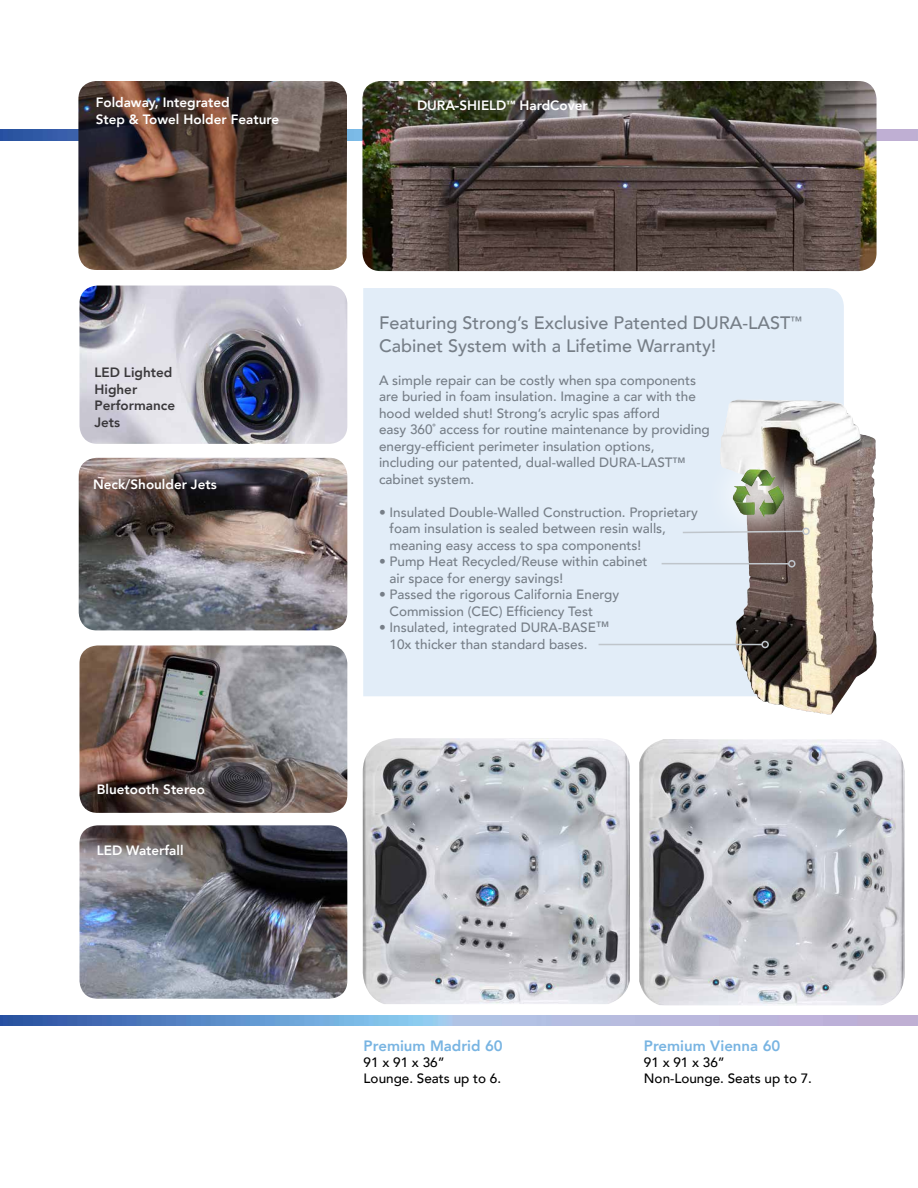
<style>
.page{position:relative;width:918px;height:1188px;background:#fff}
.page>*{position:absolute;margin:0;border:0;box-sizing:border-box;transform-origin:0 0}
.t1{font:500 18px/22.5px "Avenir";color:#767e87}
.t2{font:800 15px "Avenir";color:#78b4e2}
.t3{font:500 13.5px/16.5px "Avenir";color:#767e87}
.t4{font:800 13.5px "Avenir";color:#fff}
.t5{font:500 13.5px/16.2px "Avenir";color:#000}
.t6{font:800 13.5px/16.5px "Avenir";color:#3a383b}
</style>
<div class="page">
<img style="left:0;top:130px;width:918px;height:10px">
<img style="left:0;top:1015px;width:918px;height:11px">
<img style="left:78px;top:81px;width:269px;height:189px">
<img style="left:79px;top:458px;width:268px;height:172px">
<img style="left:80px;top:825px;width:267px;height:174px">
<img style="left:639px;top:739px;width:266px;height:266px">
<img style="left:363px;top:738px;width:267px;height:266px">
<img style="left:80px;top:645px;width:267px;height:168px">
<img style="left:362px;top:81px;width:515px;height:190px">
<img style="left:80px;top:286px;width:267px;height:158px">
<svg style="left:363px;top:288px;width:481px;height:408px;background:#d8e0e9"></svg>
<img style="left:720px;top:400px;width:27px;height:39px">
<svg style="left:681px;top:530px;width:22px;height:4px"></svg>
<hr style="left:599px;top:644px;width:163px;height:1px;background:#bfc5cb">
<div style="left:761px;top:641px;width:8px;height:7px;border:2px solid #bfc5cb;border-radius:50%"></div>
<div style="left:703px;top:439px;width:111px;height:109px;background:#fff;opacity:.88"></div>
<img style="left:741px;top:469px;width:35px;height:49px">
<hr style="left:662px;top:563px;width:127px;height:2px;background:#bfc5cb">
<div style="left:788px;top:560px;width:8px;height:8px;border:2px solid #bfc5cb;border-radius:50%"></div>
<p class="t4" style="left:96px;top:92px;width:136px">Foldaway, Integrated</p>
<p class="t4" style="left:417px;top:94px;width:172px">DURA-SHIELD<sup>™</sup> HardCover</p>
<p class="t4" style="left:96px;top:108px;width:185px">Step &amp; Towel Holder Feature</p>
<p class="t6" style="left:94px;top:365px;width:82px">LED Lighted<br>Higher<br>Performance<br>Jets</p>
<p class="t4" style="left:93px;top:473px;width:125px">Neck/Shoulder Jets</p>
<p class="t4" style="left:97px;top:779px;width:110px">Bluetooth Stereo</p>
<p class="t4" style="left:97px;top:839px;width:88px">LED Waterfall</p>
<h1 class="t1" style="left:379px;top:311px;width:425px">Featuring Strong’s Exclusive Patented DURA-LAST<sup>™<br></sup>Cabinet System with a Lifetime Warranty!</h1>
<p class="t3" style="left:379px;top:371px;width:332px">A simple repair can be costly when spa components are buried in foam insulation. Imagine a car with the hood welded shut! Strong’s acrylic spas afford<br>easy 360˚ access for routine maintenance by providing energy-efficient perimeter insulation options, including our patented, dual-walled DURA-LAST™ cabinet system.</p>
<p class="t3" style="left:390px;top:503px;width:310px;text-indent:-11px">• Insulated Double-Walled Construction. Proprietary foam insulation is sealed between resin walls, meaning easy access to spa components!</p>
<p class="t3" style="left:390px;top:553px;width:260px;text-indent:-11px">• Pump Heat Recycled/Reuse within cabinet air space for energy savings!</p>
<p class="t3" style="left:390px;top:586px;width:231px;text-indent:-11px">• Passed the rigorous California Energy<br>Commission (CEC) Efficiency Test</p>
<p class="t3" style="left:390px;top:619px;width:222px;text-indent:-11px">• Insulated, integrated DURA-BASE™<br>10x thicker than standard bases.</p>
<p class="t2" style="left:364px;top:1034px;width:141px">Premium Madrid 60</p>
<p class="t5" style="left:364px;top:1053px;width:139px">91 x 91 x 36”<br>Lounge. Seats up to 6.</p>
<p class="t2" style="left:644px;top:1034px;width:138px">Premium Vienna 60</p>
<p class="t5" style="left:644px;top:1053px;width:170px">91 x 91 x 36”<br>Non-Lounge. Seats up to 7.</p>
</div>
